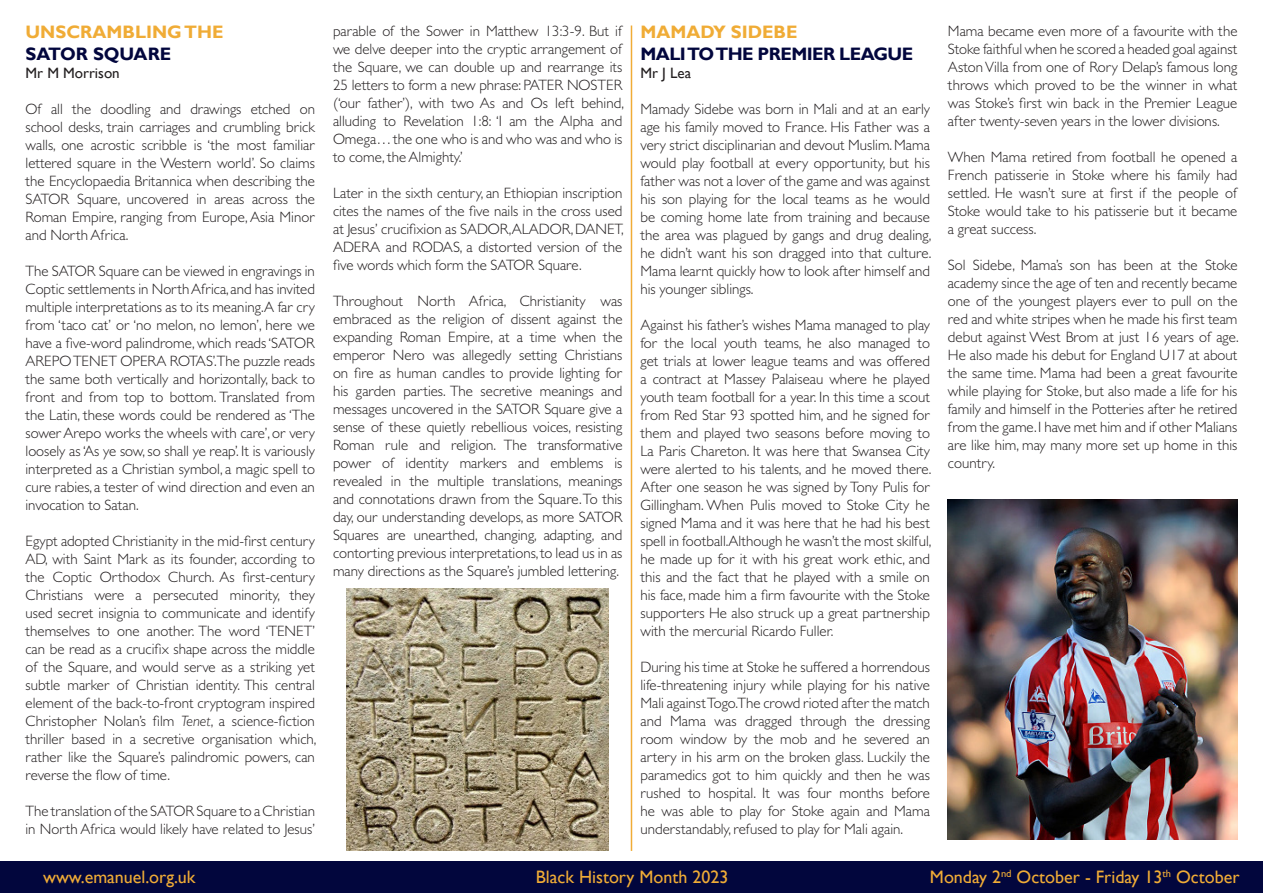
<style>
.page{position:relative;width:1263px;height:893px;background:#fff}
.page>*{position:absolute;margin:0;border:0;box-sizing:border-box;transform-origin:0 0}
.t1{font:18px "Gill Sans";color:#f0ac36}
.t2{font:700 18px "Gill Sans";color:#f0ac36}
.t3{font:700 18px "Gill Sans";letter-spacing:-.03em;color:#02063d}
.t4{font:700 18px "Gill Sans";color:#02063d}
.t5{font:300 15px/18px "Gill Sans MT Pro";color:#231f20;text-align:justify}
.t6{font:15px "Gill Sans";color:#231f20}
.s1{font-style:italic}
</style>
<div class="page">
<div style="left:0;top:861px;width:1263px;height:32px;background:#02063d"></div>
<img style="left:948px;top:500px;width:289px;height:340px">
<img style="left:347px;top:589px;width:262px;height:262px">
<hr style="left:631px;top:26px;width:1px;height:825px;background:#f0ac36">
<p class="t2" style="left:26px;top:21px;width:200px">UNSCRAMBLING THE</p>
<p class="t4" style="left:26px;top:43px;width:147px">SATOR SQUARE</p>
<p class="t6" style="left:26px;top:64px;width:96px">Mr M Morrison</p>
<p class="t5" style="left:26px;top:99px;width:291px">Of all the doodling and drawings etched on school desks, train carriages and crumbling brick walls, one acrostic scribble is ‘the most familiar lettered square in the Western world’. So claims the Encyclopaedia Britannica when describing the SATOR Square, uncovered in areas across the Roman Empire, ranging from Europe, Asia Minor and North Africa.</p>
<p class="t5" style="left:26px;top:261px;width:291px">The SATOR Square can be viewed in engravings in Coptic settlements in North Africa, and has invited multiple interpretations as to its meaning.A far cry from ‘taco cat’ or ‘no melon, no lemon’, here we have a five-word palindrome, which reads ‘SATOR AREPO TENET OPERA ROTAS’.The puzzle reads the same both vertically and horizontally, back to front and from top to bottom. Translated from the Latin, these words could be rendered as ‘The sower Arepo works the wheels with care’, or very loosely as ‘As ye sow, so shall ye reap’. It is variously interpreted as a Christian symbol, a magic spell to cure rabies, a tester of wind direction and even an invocation to Satan.</p>
<p class="t5" style="left:26px;top:531px;width:292px">Egypt adopted Christianity in the mid-first century AD, with Saint Mark as its founder, according to the Coptic Orthodox Church. As first-century Christians were a persecuted minority, they used secret insignia to communicate and identify themselves to one another. The word ‘TENET’ can be read as a crucifix shape across the middle of the Square, and would serve as a striking yet subtle marker of Christian identity. This central element of the back-to-front cryptogram inspired Christopher Nolan’s film <span class="s1">Tenet</span>, a science-fiction thriller based in a secretive organisation which, rather like the Square’s palindromic powers, can reverse the flow of time.</p>
<p class="t5" style="left:26px;top:801px;width:291px">The translation of the SATOR Square to a Christian in North Africa would likely have related to Jesus’</p>
<p class="t1" style="left:43px;top:867px;width:154px">www.emanuel.org.uk</p>
<p class="t5" style="left:333px;top:21px;width:292px">parable of the Sower in Matthew 13:3-9. But if we delve deeper into the cryptic arrangement of the Square, we can double up and rearrange its 25 letters to form a new phrase: PATER NOSTER (‘our father’), with two As and Os left behind, alluding to Revelation 1:8: ‘I am the Alpha and Omega… the one who is and who was and who is to come, the Almighty.’</p>
<p class="t5" style="left:333px;top:183px;width:292px">Later in the sixth century, an Ethiopian inscription cites the names of the five nails in the cross used at Jesus’ crucifixion as SADOR,ALADOR, DANET, ADERA and RODAS, a distorted version of the five words which form the SATOR Square.</p>
<p class="t5" style="left:333px;top:291px;width:291px">Throughout North Africa, Christianity was embraced as the religion of dissent against the expanding Roman Empire, at a time when the emperor Nero was allegedly setting Christians on fire as human candles to provide lighting for his garden parties. The secretive meanings and messages uncovered in the SATOR Square give a sense of these quietly rebellious voices, resisting Roman rule and religion. The transformative power of identity markers and emblems is revealed in the multiple translations, meanings and connotations drawn from the Square. To this day, our understanding develops, as more SATOR Squares are unearthed, changing, adapting, and contorting previous interpretations, to lead us in as many directions as the Square’s jumbled lettering.</p>
<p class="t2" style="left:640px;top:21px;width:159px">MAMADY SIDEBE</p>
<p class="t3" style="left:640px;top:43px;width:274px">MALI TO THE PREMIER LEAGUE</p>
<p class="t6" style="left:640px;top:64px;width:52px">Mr J Lea</p>
<p class="t5" style="left:640px;top:99px;width:292px">Mamady Sidebe was born in Mali and at an early age his family moved to France. His Father was a very strict disciplinarian and devout Muslim. Mama would play football at every opportunity, but his father was not a lover of the game and was against his son playing for the local teams as he would be coming home late from training and because the area was plagued by gangs and drug dealing, he didn’t want his son dragged into that culture.<br>Mama learnt quickly how to look after himself and his younger siblings.</p>
<p class="t5" style="left:640px;top:315px;width:292px">Against his father’s wishes Mama managed to play for the local youth teams, he also managed to get trials at lower league teams and was offered a contract at Massey Palaiseau where he played youth team football for a year. In this time a scout from Red Star 93 spotted him, and he signed for them and played two seasons before moving to La Paris Chareton. It was here that Swansea City were alerted to his talents, and he moved there.<br>After one season he was signed by Tony Pulis for Gillingham. When Pulis moved to Stoke City he signed Mama and it was here that he had his best spell in football.Although he wasn’t the most skilful, he made up for it with his great work ethic, and this and the fact that he played with a smile on his face, made him a firm favourite with the Stoke supporters He also struck up a great partnership with the mercurial Ricardo Fuller.</p>
<p class="t5" style="left:640px;top:657px;width:291px">During his time at Stoke he suffered a horrendous life-threatening injury while playing for his native Mali against Togo.The crowd rioted after the match and Mama was dragged through the dressing room window by the mob and he severed an artery in his arm on the broken glass. Luckily the paramedics got to him quickly and then he was rushed to hospital. It was four months before he was able to play for Stoke again and Mama understandably, refused to play for Mali again.</p>
<p class="t5" style="left:948px;top:21px;width:291px">Mama became even more of a favourite with the Stoke faithful when he scored a headed goal against Aston Villa from one of Rory Delap’s famous long throws which proved to be the winner in what was Stoke’s first win back in the Premier League after twenty-seven years in the lower divisions.</p>
<p class="t5" style="left:948px;top:147px;width:291px">When Mama retired from football he opened a French patisserie in Stoke where his family had settled. He wasn’t sure at first if the people of Stoke would take to his patisserie but it became a great success.</p>
<p class="t5" style="left:948px;top:255px;width:292px">Sol Sidebe, Mama’s son has been at the Stoke academy since the age of ten and recently became one of the youngest players ever to pull on the red and white stripes when he made his first team debut against West Brom at just 16 years of age.<br>He also made his debut for England U17 at about the same time. Mama had been a great favourite while playing for Stoke, but also made a life for his family and himself in the Potteries after he retired from the game. I have met him and if other Malians are like him, may many more set up home in this country.</p>
<p class="t1" style="left:536px;top:867px;width:194px">Black History Month 2023</p>
<p class="t1" style="left:930px;top:867px;width:311px">Monday 2<sup>nd</sup> October - Friday 13<sup>th</sup> October</p>
</div>
